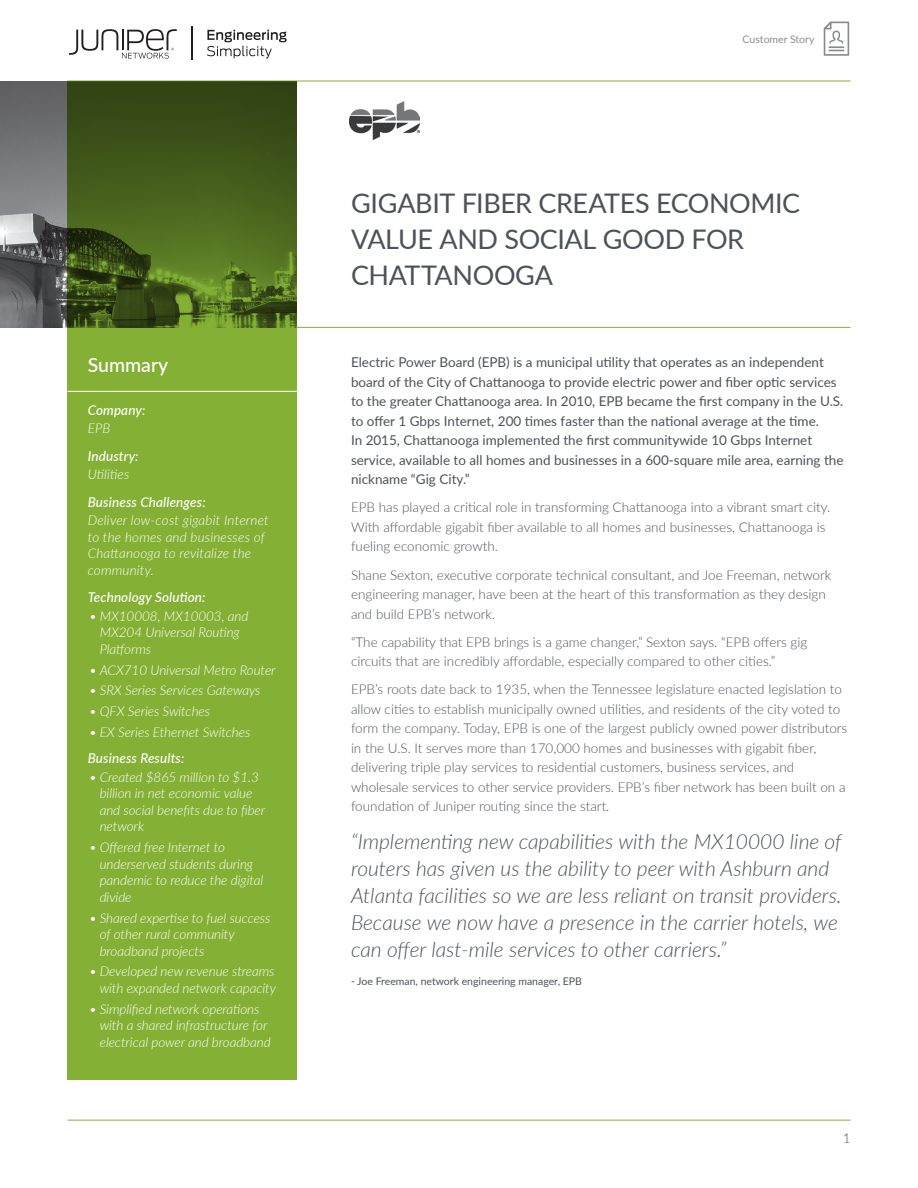
<style>
.page{position:relative;width:918px;height:1188px;background:#fff}
.page>*{position:absolute;margin:0;border:0;box-sizing:border-box;transform-origin:0 0}
.t1{font:27px/36px "Lato";letter-spacing:-.015em;color:#4d525a}
.t2{font:italic 300 21px/27px "Lato";color:#4d525a}
.t3{font:500 19.5px "Lato";color:#fff}
.t4{font:300 13.5px/19.5px "Lato";color:#4d525a}
.Sidebar_bullets{font:italic 300 13.5px/16.5px "Lato";letter-spacing:-.005em;color:#fff}
.Intro_Paragraph{font:13.5px/19.5px "Lato";color:#4d525a}
.Sidebar_text{font:italic 300 13.5px/16.5px "Lato";letter-spacing:.015em;color:#fff}
.Sidebar_head{font:italic 500 13.5px "Lato";letter-spacing:.01em;color:#fff}
.t5{font:10.5px "Lato";color:#4d525a}
.t6{font:10.5px "Lato";color:#898d90}
</style>
<div class="page">
<img style="left:0;top:81px;width:68px;height:246px">
<svg style="left:824px;top:22px;width:25px;height:34px"></svg>
<svg style="left:207px;top:30px;width:80px;height:28px"></svg>
<svg style="left:69px;top:29px;width:108px;height:30px"></svg>
<hr style="left:191px;top:26px;width:2px;height:33px;background:#231f20">
<hr style="left:68px;top:81px;width:782px;height:1px;background:#84b135">
<svg style="left:68px;top:81px;width:229px;height:999px;background:#749c2e"></svg>
<hr style="left:296px;top:327px;width:554px;height:1px;background:#84b135">
<hr style="left:68px;top:1120px;width:782px;height:1px;background:#84b135">
<hr style="left:68px;top:391px;width:229px;height:1px;background:#fff">
<img style="left:350px;top:102px;width:70px;height:38px">
<h1 class="t3" style="left:88px;top:351px;width:82px">Summary</h1>
<p class="Sidebar_head" style="left:88px;top:400px;width:59px">Company:</p>
<p class="Sidebar_text" style="left:88px;top:420px;width:24px">EPB</p>
<p class="Sidebar_head" style="left:88px;top:446px;width:52px">Industry:</p>
<p class="Sidebar_text" style="left:88px;top:466px;width:43px">Utilities</p>
<p class="Sidebar_head" style="left:88px;top:492px;width:120px">Business Challenges:</p>
<p class="Sidebar_text" style="left:88px;top:512px;width:183px">Deliver low-cost gigabit Internet to the homes and businesses of<br>Chattanooga to revitalize the community.</p>
<p class="Sidebar_head" style="left:88px;top:588px;width:119px">Technology Solution:</p>
<p class="Sidebar_bullets" style="left:100px;top:607px;width:150px;text-indent:-10px">• MX10008, MX10003, and<br>MX204 Universal Routing<br>Platforms</p>
<p class="Sidebar_bullets" style="left:89px;top:661px;width:188px">• ACX710 Universal Metro Router</p>
<p class="Sidebar_bullets" style="left:89px;top:682px;width:173px">• SRX Series Services Gateways</p>
<p class="Sidebar_bullets" style="left:89px;top:703px;width:122px">• QFX Series Switches</p>
<p class="Sidebar_bullets" style="left:89px;top:724px;width:163px">• EX Series Ethernet Switches</p>
<p class="Sidebar_head" style="left:88px;top:749px;width:98px">Business Results:</p>
<p class="Sidebar_bullets" style="left:100px;top:768px;width:167px;text-indent:-10px">• Created $865 million to $1.3 billion in net economic value and social benefits due to fiber network</p>
<p class="Sidebar_bullets" style="left:100px;top:839px;width:165px;text-indent:-10px">• Offered free Internet to underserved students during pandemic to reduce the digital divide</p>
<p class="Sidebar_bullets" style="left:100px;top:909px;width:172px;text-indent:-10px">• Shared expertise to fuel success of other rural community broadband projects</p>
<p class="Sidebar_bullets" style="left:89px;top:963px;width:188px;text-align:right">• Developed new revenue streams with expanded network capacity</p>
<p class="Sidebar_bullets" style="left:100px;top:1000px;width:172px;text-indent:-10px">• Simplified network operations with a shared infrastructure for electrical power and broadband</p>
<p class="t6" style="left:743px;top:31px;width:73px">Customer Story</p>
<p class="t1" style="left:351px;top:184px;width:451px">GIGABIT FIBER CREATES ECONOMIC<br>VALUE AND SOCIAL GOOD FOR<br>CHATTANOOGA</p>
<p class="Intro_Paragraph" style="left:351px;top:352px;width:494px">Electric Power Board (EPB) is a municipal utility that operates as an independent board of the City of Chattanooga to provide electric power and fiber optic services to the greater Chattanooga area. In 2010, EPB became the first company in the U.S. to offer 1 Gbps Internet, 200 times faster than the national average at the time.<br>In 2015, Chattanooga implemented the first communitywide 10 Gbps Internet service, available to all homes and businesses in a 600-square mile area, earning the nickname “Gig City.”</p>
<p class="t4" style="left:351px;top:497px;width:481px">EPB has played a critical role in transforming Chattanooga into a vibrant smart city.<br>With affordable gigabit fiber available to all homes and businesses, Chattanooga is fueling economic growth.</p>
<p class="t4" style="left:351px;top:564px;width:482px">Shane Sexton, executive corporate technical consultant, and Joe Freeman, network engineering manager, have been at the heart of this transformation as they design and build EPB’s network.</p>
<p class="t4" style="left:351px;top:632px;width:458px">“The capability that EPB brings is a game changer,” Sexton says. “EPB offers gig circuits that are incredibly affordable, especially compared to other cities.”</p>
<p class="t4" style="left:351px;top:679px;width:498px">EPB’s roots date back to 1935, when the Tennessee legislature enacted legislation to allow cities to establish municipally owned utilities, and residents of the city voted to form the company. Today, EPB is one of the largest publicly owned power distributors in the U.S. It serves more than 170,000 homes and businesses with gigabit fiber, delivering triple play services to residential customers, business services, and wholesale services to other service providers. EPB’s fiber network has been built on a foundation of Juniper routing since the start.</p>
<p class="t2" style="left:351px;top:827px;width:492px">“Implementing new capabilities with the MX10000 line of routers has given us the ability to peer with Ashburn and Atlanta facilities so we are less reliant on transit providers.<br>Because we now have a presence in the carrier hotels, we can offer last-mile services to other carriers.”</p>
<p class="t5" style="left:351px;top:974px;width:232px">- Joe Freeman, network engineering manager, EPB</p>
<p class="t4" style="left:843px;top:1128px;width:9px">1</p>
</div>
